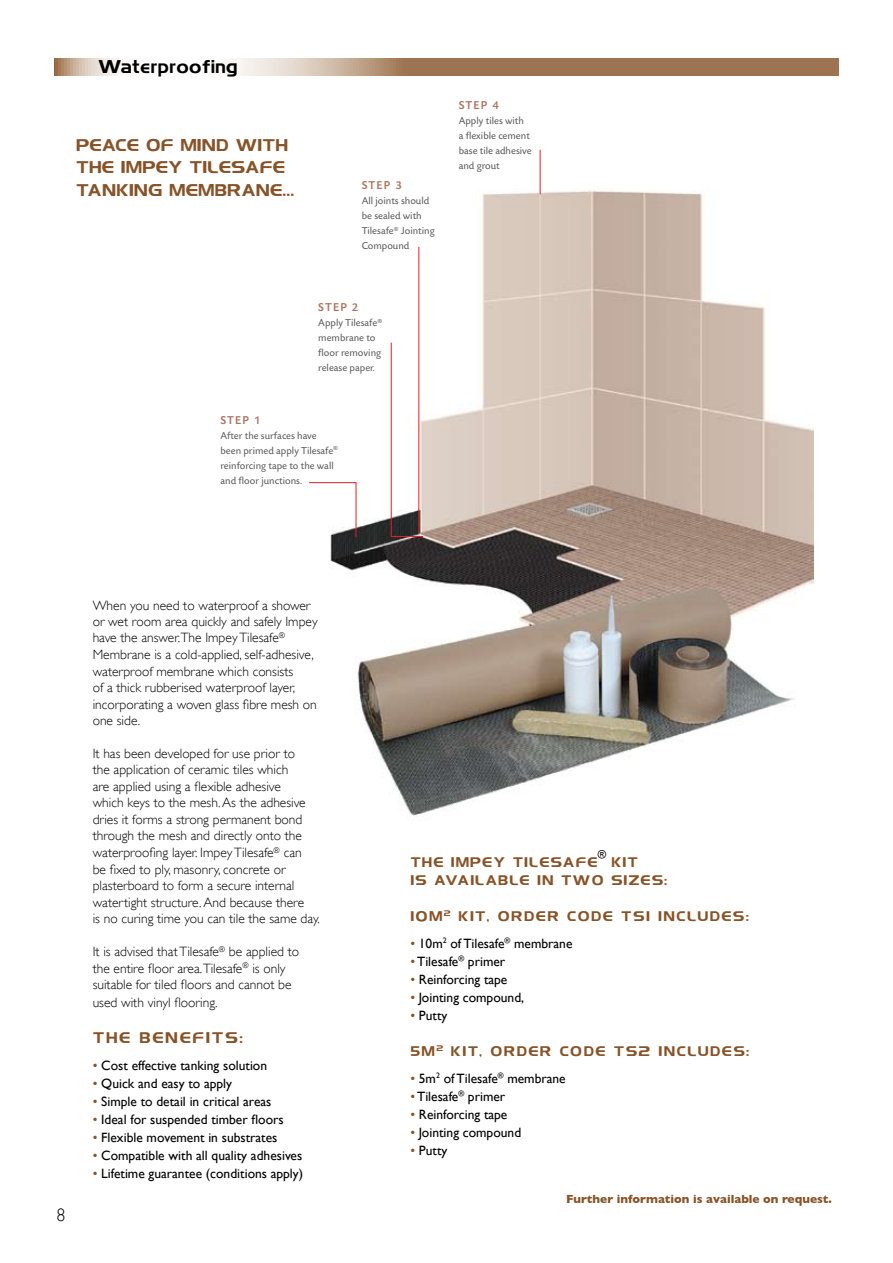
<style>
.page{position:relative;width:893px;height:1263px;background:#fff}
.page>*{position:absolute;margin:0;border:0;box-sizing:border-box;transform-origin:0 0}
.t1{font:18px "Hamlet";color:#000}
.t2{font:300 18px "Gill Sans";color:#000}
.t3{font:16.5px/22.5px "Hamlet";color:#875328}
.t4{font:15px "Hamlet";letter-spacing:.1em;color:#875328}
.t5{font:300 13.5px/16.5px "Gill Sans";color:#010101}
.t6{font:13.5px "Gill Sans";color:#010101}
.t7{font:13.5px "Hamlet";letter-spacing:.1em;color:#875328}
.t8{font:13.5px "Hamlet";letter-spacing:.07em;color:#875328}
.t9{font:700 12px "Gill Sans";color:#875328}
.t10{font:500 12px "Today SB";letter-spacing:.1em;color:#ab7763}
.t11{font:11.4px "Gill Sans";color:#010101}
.t12{font:10.5px/15px "Today SB";color:#58595b}
.s1{color:#875328}
</style>
<div class="page">
<img style="left:309px;top:155px;width:505px;height:661px">
<svg style="left:54px;top:58px;width:785px;height:17px"></svg>
<hr style="left:356px;top:482px;width:1px;height:55px;background:#ed1c24">
<hr style="left:309px;top:482px;width:47px;height:1px;background:#ed1c24">
<hr style="left:540px;top:150px;width:1px;height:44px;background:#ed1c24">
<hr style="left:419px;top:247px;width:1px;height:286px;background:#ed1c24">
<svg style="left:391px;top:342px;width:33px;height:195px"></svg>
<h1 class="t1" style="left:98px;top:59px;width:141px">WATERPROOFING</h1>
<p class="t3" style="left:76px;top:134px;width:174px">PEACE OF MIND WITH<br>THE IMPEY TILESAF</p>
<p class="t3" style="left:273px;top:157px;width:14px">E</p>
<p class="t3" style="left:76px;top:179px;width:153px">TANKING MEMBRA</p>
<p class="t3" style="left:256px;top:179px;width:40px">NE...</p>
<p class="t10" style="left:362px;top:179px;width:42px">STEP 3</p>
<p class="t12" style="left:362px;top:194px;width:75px">All joints should be sealed with<br>Tilesafe<sup>®</sup> Jointing<br>Compound</p>
<p class="t10" style="left:318px;top:301px;width:42px">STEP 2</p>
<p class="t12" style="left:318px;top:315px;width:65px">Apply Tilesafe<sup>® </sup>membrane to floor removing release paper.</p>
<p class="t10" style="left:220px;top:414px;width:42px">STEP 1</p>
<p class="t12" style="left:220px;top:428px;width:119px">After the surfaces have been primed apply Tilesafe<sup>® </sup>reinforcing tape to the wall and floor junctions.</p>
<p class="t10" style="left:459px;top:99px;width:42px">STEP 4</p>
<p class="t12" style="left:459px;top:114px;width:75px">Apply tiles with<br>a flexible cement base tile adhesive and grout</p>
<h1 class="t2" style="left:57px;top:1204px;width:10px">8</h1>
<p class="t5" style="left:93px;top:597px;width:226px">When you need to waterproof a shower or wet room area quickly and safely Impey have the answer.The Impey Tilesafe<sup>® </sup>Membrane is a cold-applied, self-adhesive, waterproof membrane which consists<br>of a thick rubberised waterproof layer, incorporating a woven glass fibre mesh on one side.</p>
<p class="t5" style="left:93px;top:745px;width:229px">It has been developed for use prior to<br>the application of ceramic tiles which<br>are applied using a flexible adhesive<br>which keys to the mesh. As the adhesive dries it forms a strong permanent bond through the mesh and directly onto the waterproofing layer. Impey Tilesafe<sup>®</sup> can<br>be fixed to ply, masonry, concrete or plasterboard to form a secure internal watertight structure. And because there<br>is no curing time you can tile the same day.</p>
<p class="t5" style="left:93px;top:943px;width:208px">It is advised that Tilesafe<sup>®</sup> be applied to the entire floor area.Tilesafe<sup>®</sup> is only suitable for tiled floors and cannot be</p>
<p class="t5" style="left:93px;top:994px;width:126px">used with vinyl flooring.</p>
<p class="t4" style="left:93px;top:1031px;width:112px">THE BENEFITS</p>
<p class="t4" style="left:239px;top:1031px;width:5px">:</p>
<p class="t6" style="left:93px;top:1058px;width:176px"><span class="s1">•</span> Cost effective tanking solution</p>
<p class="t6" style="left:93px;top:1076px;width:141px"><span class="s1">•</span> Quick and easy to apply</p>
<p class="t6" style="left:93px;top:1094px;width:180px"><span class="s1">•</span> Simple to detail in critical areas</p>
<p class="t6" style="left:93px;top:1112px;width:192px"><span class="s1">•</span> Ideal for suspended timber floors</p>
<p class="t6" style="left:93px;top:1130px;width:186px"><span class="s1">•</span> Flexible movement in substrates</p>
<p class="t6" style="left:93px;top:1148px;width:211px"><span class="s1">•</span> Compatible with all quality adhesives</p>
<p class="t6" style="left:93px;top:1166px;width:212px"><span class="s1">•</span> Lifetime guarantee (conditions apply)</p>
<p class="t11" style="left:598px;top:847px;width:10px">®</p>
<p class="t8" style="left:410px;top:856px;width:153px">THE IMPEY TILESAF</p>
<p class="t7" style="left:587px;top:856px;width:34px">E KIT</p>
<p class="t7" style="left:410px;top:874px;width:35px">IS AVAI</p>
<p class="t7" style="left:475px;top:874px;width:194px">LABLE IN TWO SIZES:</p>
<p class="t7" style="left:410px;top:910px;width:58px">10M<sup>2</sup> KIT</p>
<p class="t7" style="left:487px;top:910px;width:189px">, ORDER CODE TS1 INCLU</p>
<p class="t7" style="left:710px;top:910px;width:41px">DES:</p>
<p class="t6" style="left:410px;top:935px;width:164px"><span class="s1">•</span> 10m<sup>2</sup> of Tilesafe<sup>®</sup> membrane</p>
<p class="t6" style="left:410px;top:953px;width:96px"><span class="s1">•</span> Tilesafe<sup>®</sup> primer</p>
<p class="t6" style="left:410px;top:971px;width:99px"><span class="s1">•</span> Reinforcing tape</p>
<p class="t6" style="left:410px;top:989px;width:115px"><span class="s1">•</span> Jointing compound,</p>
<p class="t6" style="left:410px;top:1007px;width:39px"><span class="s1">•</span> Putty</p>
<p class="t7" style="left:410px;top:1045px;width:51px">5M<sup>2</sup> KIT</p>
<p class="t7" style="left:479px;top:1045px;width:197px">, ORDER CODE TS2 INCLU</p>
<p class="t7" style="left:710px;top:1045px;width:41px">DES:</p>
<p class="t6" style="left:410px;top:1070px;width:157px"><span class="s1">•</span> 5m<sup>2</sup> of Tilesafe<sup>®</sup> membrane</p>
<p class="t6" style="left:410px;top:1088px;width:96px"><span class="s1">•</span> Tilesafe<sup>®</sup> primer</p>
<p class="t6" style="left:410px;top:1106px;width:99px"><span class="s1">•</span> Reinforcing tape</p>
<p class="t6" style="left:410px;top:1124px;width:112px"><span class="s1">•</span> Jointing compound</p>
<p class="t6" style="left:410px;top:1142px;width:39px"><span class="s1">•</span> Putty</p>
<p class="t9" style="left:566px;top:1191px;width:267px">Further information is available on request.</p>
</div>
